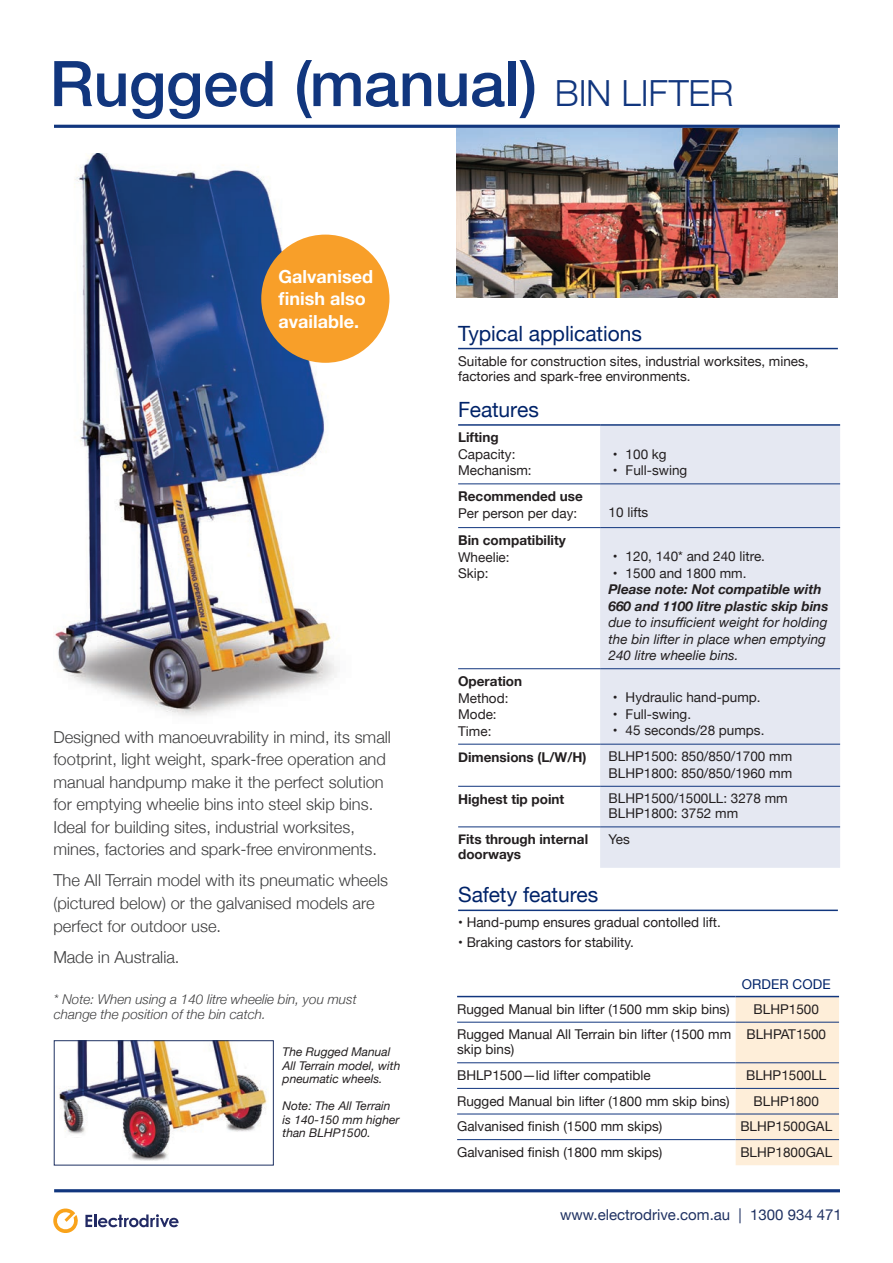
<style>
.page{position:relative;width:893px;height:1263px;background:#fff}
.page>*{position:absolute;margin:0;border:0;box-sizing:border-box;transform-origin:0 0}
.t1{font:500 63px "Helvetica Neue";letter-spacing:-.005em;color:#11367e}
.t2{font:21px "Helvetica Neue";color:#002369}
.t3{font:700 18px/22.5px "Helvetica Neue";color:#fff}
.t4{font:300 16.5px/22.5px "Helvetica Neue";color:#3e3e3f}
.t5{font:15px "Helvetica Neue";color:#1f3162}
.t6{font:13.5px/16.5px "Helvetica Neue";color:#231f20}
.t7{font:700 13.5px/15px "Helvetica Neue";color:#231f20}
.t8{font:italic 13.5px/16.5px "Helvetica Neue";color:#231f20;text-align:justify}
.t9{font:italic 300 13.5px/15px "Helvetica Neue";color:#3e3e3f}
.t10{font:italic 700 13.5px/16.5px "Helvetica Neue";color:#231f20}
.t11{font:13.5px "Helvetica Neue";letter-spacing:.01em;color:#002369}
.t12{font:italic 12px/13.5px "Helvetica Neue";color:#231f20}
.s1{font-weight:300;font-size:36px}
</style>
<div class="page">
<hr style="left:54px;top:125px;width:786px;height:3px;background:#11367e">
<hr style="left:54px;top:1189px;width:786px;height:3px;background:#11367e">
<img style="left:54px;top:153px;width:313px;height:563px">
<img style="left:59px;top:1042px;width:209px;height:119px">
<div style="left:54px;top:1040px;width:220px;height:125px;border:1px solid #1f3162"></div>
<svg style="left:457px;top:995px;width:382px;height:170px"></svg>
<hr style="left:457px;top:1022px;width:279px;height:1px;background:#11367e">
<hr style="left:457px;top:1062px;width:279px;height:1px;background:#11367e">
<hr style="left:457px;top:1088px;width:279px;height:1px;background:#11367e">
<hr style="left:457px;top:1114px;width:279px;height:1px;background:#11367e">
<hr style="left:457px;top:1139px;width:279px;height:1px;background:#11367e">
<hr style="left:457px;top:996px;width:279px;height:1px;background:#11367e">
<hr style="left:736px;top:1022px;width:103px;height:1px;background:#11367e">
<hr style="left:736px;top:1062px;width:103px;height:1px;background:#11367e">
<hr style="left:736px;top:1088px;width:103px;height:1px;background:#11367e">
<hr style="left:736px;top:1114px;width:103px;height:1px;background:#11367e">
<hr style="left:736px;top:996px;width:103px;height:1px;background:#11367e">
<hr style="left:736px;top:1139px;width:103px;height:1px;background:#11367e">
<img style="left:456px;top:128px;width:382px;height:170px">
<hr style="left:458px;top:348px;width:380px;height:1px;background:#11367e">
<div style="left:600px;top:426px;width:240px;height:442px;background:#e5e8f2"></div>
<hr style="left:458px;top:668px;width:142px;height:1px;background:#11367e">
<hr style="left:600px;top:668px;width:240px;height:1px;background:#11367e">
<hr style="left:458px;top:744px;width:142px;height:1px;background:#11367e">
<hr style="left:600px;top:744px;width:240px;height:1px;background:#11367e">
<hr style="left:458px;top:786px;width:142px;height:1px;background:#11367e">
<hr style="left:600px;top:786px;width:240px;height:1px;background:#11367e">
<hr style="left:458px;top:827px;width:142px;height:1px;background:#11367e">
<hr style="left:600px;top:827px;width:240px;height:1px;background:#11367e">
<hr style="left:458px;top:484px;width:142px;height:1px;background:#11367e">
<hr style="left:600px;top:484px;width:240px;height:1px;background:#11367e">
<hr style="left:458px;top:527px;width:142px;height:1px;background:#11367e">
<hr style="left:600px;top:527px;width:240px;height:1px;background:#11367e">
<hr style="left:458px;top:424px;width:142px;height:2px;background:#11367e">
<hr style="left:600px;top:424px;width:240px;height:2px;background:#11367e">
<hr style="left:458px;top:909px;width:380px;height:2px;background:#11367e">
<div style="left:261px;top:235px;width:128px;height:128px;background:#f89f29;border-radius:50%"></div>
<svg style="left:53px;top:1208px;width:25px;height:25px"></svg>
<svg style="left:85px;top:1214px;width:94px;height:13px"></svg>
<h1 class="t1" style="left:50px;top:33px;width:685px">Rugged (manual) <span class="s1">BIN LIFTER</span></h1>
<h3 class="t3" style="left:279px;top:265px;width:96px">Galvanised finish also available.</h3>
<p class="t4" style="left:53px;top:725px;width:339px">Designed with manoeuvrability in mind, its small footprint, light weight, spark-free operation and manual handpump make it the perfect solution for emptying wheelie bins into steel skip bins.<br>Ideal for building sites, industrial worksites, mines, factories and spark-free environments.</p>
<p class="t4" style="left:53px;top:868px;width:336px">The All Terrain model with its pneumatic wheels (pictured below) or the galvanised models are perfect for outdoor use.</p>
<p class="t4" style="left:53px;top:944px;width:128px">Made in Australia.</p>
<p class="t9" style="left:54px;top:991px;width:304px">* Note: When using a 140 litre wheelie bin, you must change the position of the bin catch.</p>
<p class="t12" style="left:283px;top:1046px;width:119px">The Rugged Manual<br>All Terrain model, with pneumatic wheels.</p>
<p class="t12" style="left:283px;top:1100px;width:118px">Note: The All Terrain is 140-150 mm higher than BLHP1500.</p>
<h2 class="t2" style="left:458px;top:318px;width:185px">Typical applications</h2>
<p class="t6" style="left:458px;top:354px;width:352px;line-height:15px">Suitable for construction sites, industrial worksites, mines, factories and spark-free environments.</p>
<h2 class="t2" style="left:458px;top:394px;width:82px">Features</h2>
<p class="t7" style="left:458px;top:430px;width:42px">Lifting</p>
<p class="t6" style="left:458px;top:447px;width:75px">Capacity:<br>Mechanism:</p>
<p class="t6" style="left:613px;top:446px;width:55px">• 100 kg</p>
<p class="t6" style="left:613px;top:463px;width:76px">• Full-swing</p>
<p class="t7" style="left:458px;top:489px;width:126px">Recommended use</p>
<p class="t6" style="left:458px;top:505px;width:121px">Per person per day:</p>
<p class="t6" style="left:609px;top:505px;width:41px">10 lifts</p>
<p class="t7" style="left:458px;top:533px;width:109px">Bin compatibility</p>
<p class="t6" style="left:458px;top:549px;width:53px">Wheelie:<br>Skip:</p>
<p class="t6" style="left:613px;top:549px;width:154px">• 120, 140* and 240 litre.</p>
<p class="t6" style="left:613px;top:565px;width:135px">• 1500 and 1800 mm.</p>
<p class="t10" style="left:609px;top:581px;width:221px">Please note: Not compatible with<br>660 and 1100 litre plastic skip bins</p>
<p class="t8" style="left:609px;top:615px;width:220px">due to insufficient weight for holding the bin lifter in place when emptying 240 litre wheelie bins.</p>
<p class="t7" style="left:458px;top:674px;width:65px">Operation</p>
<p class="t6" style="left:458px;top:690px;width:52px">Method:<br>Mode:<br>Time:</p>
<p class="t6" style="left:613px;top:690px;width:149px">• Hydraulic hand-pump.</p>
<p class="t6" style="left:613px;top:706px;width:80px">• Full-swing.</p>
<p class="t6" style="left:613px;top:723px;width:153px">• 45 seconds/28 pumps.</p>
<p class="t7" style="left:458px;top:749px;width:130px">Dimensions (L/W/H)</p>
<p class="t6" style="left:609px;top:749px;width:185px">BLHP1500: 850/850/1700 mm<br>BLHP1800: 850/850/1960 mm</p>
<p class="t7" style="left:458px;top:792px;width:108px">Highest tip point</p>
<p class="t6" style="left:609px;top:792px;width:181px;line-height:15px">BLHP1500/1500LL: 3278 mm<br>BLHP1800: 3752 mm</p>
<p class="t7" style="left:458px;top:832px;width:131px">Fits through internal doorways</p>
<p class="t6" style="left:609px;top:832px;width:23px">Yes</p>
<h2 class="t2" style="left:458px;top:880px;width:142px">Safety features</h2>
<p class="t6" style="left:458px;top:915px;width:264px">• Hand-pump ensures gradual contolled lift.</p>
<p class="t6" style="left:458px;top:934px;width:177px">• Braking castors for stability.</p>
<p class="t11" style="left:742px;top:974px;width:91px">ORDER CODE</p>
<p class="t6" style="left:457px;top:1001px;width:274px">Rugged Manual bin lifter (1500 mm skip bins)</p>
<p class="t6" style="left:754px;top:1001px;width:67px">BLHP1500</p>
<p class="t6" style="left:457px;top:1028px;width:276px;line-height:15px">Rugged Manual All Terrain bin lifter (1500 mm skip bins)</p>
<p class="t6" style="left:746px;top:1027px;width:81px">BLHPAT1500</p>
<p class="t6" style="left:457px;top:1067px;width:195px">BHLP1500—lid lifter compatible</p>
<p class="t6" style="left:746px;top:1067px;width:82px">BLHP1500LL</p>
<p class="t6" style="left:457px;top:1093px;width:274px">Rugged Manual bin lifter (1800 mm skip bins)</p>
<p class="t6" style="left:754px;top:1093px;width:67px">BLHP1800</p>
<p class="t6" style="left:457px;top:1119px;width:207px">Galvanised finish (1500 mm skips)</p>
<p class="t6" style="left:740px;top:1119px;width:93px">BLHP1500GAL</p>
<p class="t6" style="left:457px;top:1144px;width:207px">Galvanised finish (1800 mm skips)</p>
<p class="t6" style="left:740px;top:1144px;width:93px">BLHP1800GAL</p>
<p class="t5" style="left:560px;top:1204px;width:283px">www.electrodrive.com.au | 1300 934 471</p>
</div>
